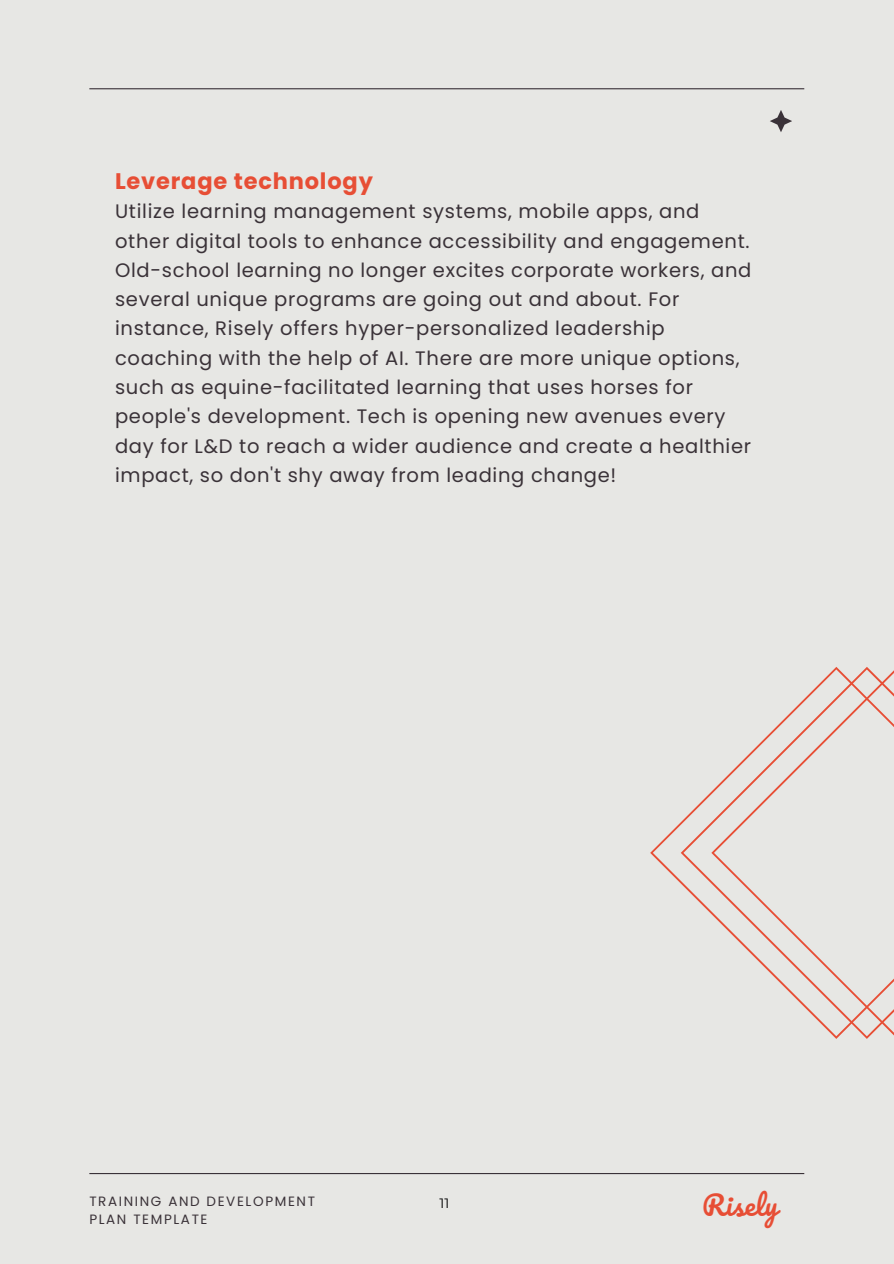
<style>
.page{position:relative;width:894px;height:1264px;background:#fff}
.page>*{position:absolute;margin:0;border:0;box-sizing:border-box;transform-origin:0 0}
.t1{font:27px "Pacifico";letter-spacing:.01em;color:#e74e35}
.t2{font:700 22.5px "Poppins";letter-spacing:.035em;color:#e74e35}
.t3{font:19.5px/29.2px "Poppins";letter-spacing:.035em;color:#3a3238}
.t4{font:13.5px/18px "Poppins";letter-spacing:.12em;color:#3a3238}
.t5{font:13.5px "Montserrat";color:#000}
</style>
<div class="page">
<div style="left:0;top:0;width:893px;height:1263px;background:#e7e7e4"></div>
<hr style="left:89px;top:88px;width:715px;height:1px;background:#3a3238">
<hr style="left:89px;top:1172px;width:715px;height:2px;background:#3a3238">
<svg style="left:770px;top:110px;width:22px;height:22px"></svg>
<svg style="left:650px;top:667px;width:243px;height:371px"></svg>
<h2 class="t2" style="left:115px;top:165px;width:259px">Leverage technology</h2>
<h2 class="t3" style="left:115px;top:197px;width:637px">Utilize learning management systems, mobile apps, and other digital tools to enhance accessibility and engagement.<br>Old-school learning no longer excites corporate workers, and several unique programs are going out and about. For instance, Risely offers hyper-personalized leadership coaching with the help of AI. There are more unique options, such as equine-facilitated learning that uses horses for people's development. Tech is opening new avenues every day for L&amp;D to reach a wider audience and create a healthier impact, so don't shy away from leading change!</h2>
<p class="t4" style="left:89px;top:1192px;width:227px">TRAINING AND DEVELOPMENT<br>PLAN TEMPLATE</p>
<p class="t1" style="left:701px;top:1190px;width:77px">Risely</p>
<p class="t5" style="left:439px;top:1194px;width:11px">11</p>
</div>
